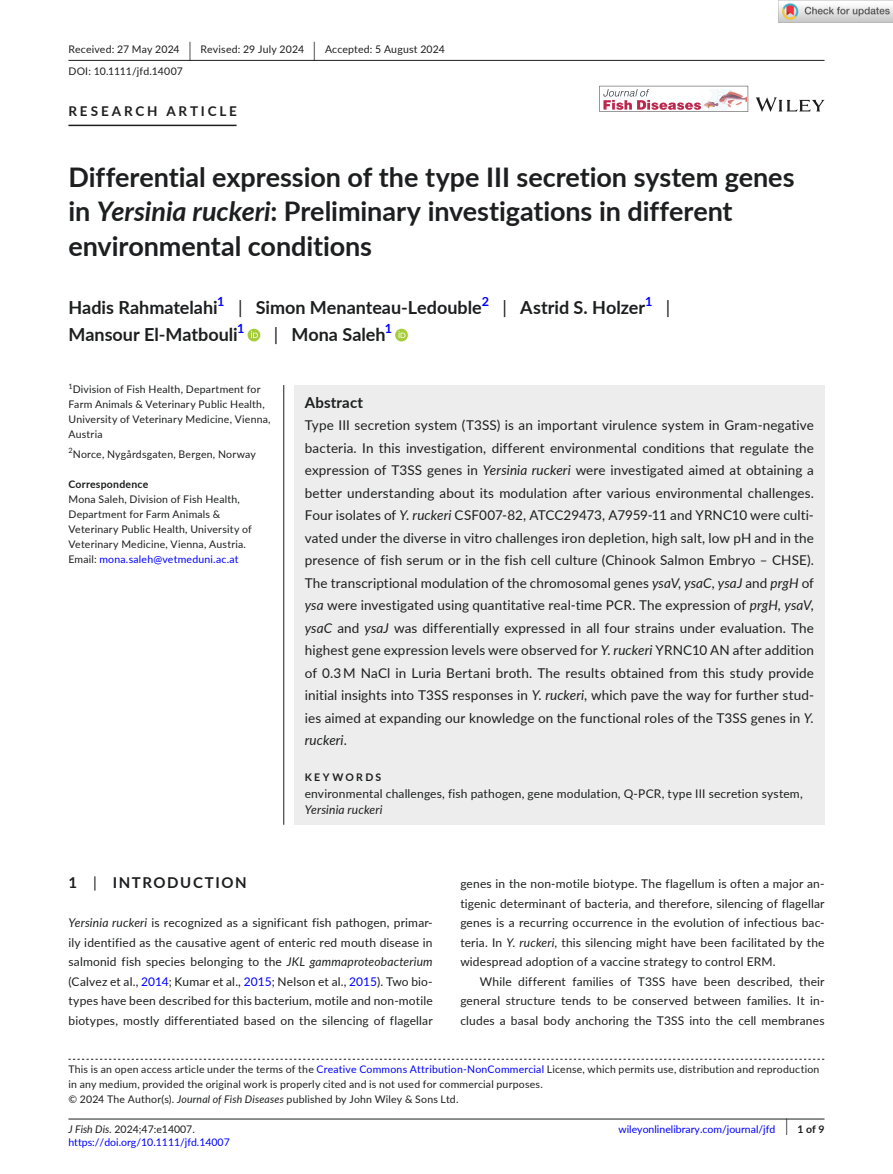
<style>
.page{position:relative;width:893px;height:1174px;background:#fff}
.page>*{position:absolute;margin:0;border:0;box-sizing:border-box;transform-origin:0 0}
.t1{font:700 27px/34.5px "Lato";letter-spacing:-.005em;color:#1d1e1f}
.t2{font:700 18px "Lato";color:#1d1e1f}
.t3{font:18px "Lato Regular 2";color:#1d1e1f}
.t4{font:700 15px "Lato";letter-spacing:.1em;color:#1d1e1f}
.t5{font:700 15px "Lato";letter-spacing:.015em;color:#1d1e1f}
.t6{font:13.5px/22.5px "Lato Regular 2";letter-spacing:.01em;color:#1d1e1f;text-align:justify}
.t7{font:13.5px "Lato";letter-spacing:.01em;color:#1d1e1f}
.t8{font:700 13.5px "Lato";letter-spacing:.21em;color:#1d1e1f}
.t9{font:italic 13.5px "Lato";letter-spacing:.01em;color:#1d1e1f}
.t10{font:12.6px "Lato Bold 2";color:#00f}
.t11{font:12px/19.5px "Lato Regular 2";letter-spacing:.015em;color:#1d1e1f;text-align:justify}
.t12{font:12px "Lato";letter-spacing:.015em;color:#1d1e1f}
.t13{font:italic 12px "Lato";letter-spacing:.015em;color:#1d1e1f}
.t14{font:10.5px/15px "Lato Regular 2";letter-spacing:.02em;color:#1d1e1f}
.t15{font:10.5px/15px "Lato";letter-spacing:.02em;color:#1d1e1f}
.t16{font:10.5px "Lato Regular 2";color:#00f}
.t17{font:10.5px "Lato Regular 2";letter-spacing:.02em;color:#00f}
.t18{font:10.5px "Lato Regular 2";color:#1d1e1f}
.t19{font:700 10.5px "Lato";letter-spacing:.02em;color:#1d1e1f}
.t20{font:700 10.5px "Lato";letter-spacing:.22em;color:#1d1e1f}
.t21{font:10.5px "Lato Bold 2";color:#1d1e1f}
.t22{font:7.35px "Lato Regular 2";color:#1d1e1f}
.s1{font-family:"Lato Regular 2";font-size:19.65px}
.s2{font-style:italic}
.s3{font-family:"Lato Regular 2";font-weight:400}
.s4{color:#1d1e1f}
.s5{font-family:"Lato";font-style:italic}
.s6{font-family:"Lato Regular 2"}
.s7{font-family:"Lato"}
.s8{font-family:"Lato Regular 2";font-style:normal}
.s9{color:#00f}
.s10{font-family:"Lato";color:#00f}
.s11{font-family:"Lato Regular 2";font-size:17.4px}
</style>
<div class="page">
<hr style="left:68px;top:1118px;width:756px;height:1px;background:#1d1e1f">
<svg style="left:756px;top:97px;width:68px;height:15px"></svg>
<svg style="left:599px;top:86px;width:149px;height:26px"></svg>
<hr style="left:68px;top:60px;width:756px;height:1px;background:#1d1e1f">
<hr style="left:68px;top:125px;width:169px;height:1px;background:#1d1e1f">
<div style="left:248px;top:329px;width:12px;height:12px;background:#a5cd39;border-radius:50%"></div>
<svg style="left:251px;top:331px;width:7px;height:7px"></svg>
<svg style="left:395px;top:329px;width:13px;height:12px"></svg>
<svg style="left:399px;top:331px;width:6px;height:7px"></svg>
<svg style="left:68px;top:1058px;width:756px;height:1px"></svg>
<div style="left:294px;top:385px;width:530px;height:439px;background:#ededed"></div>
<hr style="left:283px;top:385px;width:1px;height:439px;background:#1d1e1f">
<img style="left:779px;top:0;width:114px;height:23px">
<p class="t15" style="left:68px;top:42px;width:378px">Received: 27 May 2024 <span class="s1">|</span> Revised: 29 July 2024 <span class="s1">|</span> Accepted: 5 August 2024</p>
<p class="t14" style="left:68px;top:63px;width:116px">DOI: 10.1111/jfd.14007</p>
<p class="t8" style="left:68px;top:101px;width:170px">RESEARCH ARTICLE</p>
<h1 class="t1" style="left:68px;top:159px;width:728px">Differential expression of the type III secretion system genes in <span class="s2">Yersinia ruckeri</span>: Preliminary investigations in different environmental conditions</h1>
<h2 class="t2" style="left:68px;top:295px;width:151px">Hadis Rahmatelahi</h2>
<p class="t10" style="left:217px;top:292px;width:9px">1</p>
<h2 class="t2" style="left:238px;top:295px;width:245px"><span class="s3">|</span> Simon Menanteau-Ledouble</h2>
<p class="t10" style="left:482px;top:292px;width:9px">2</p>
<h2 class="t2" style="left:503px;top:295px;width:144px"><span class="s3">|</span> Astrid S. Holzer</h2>
<p class="t10" style="left:645px;top:292px;width:9px">1</p>
<h2 class="t3" style="left:666px;top:295px;width:6px">|</h2>
<h2 class="t2" style="left:68px;top:322px;width:171px">Mansour El-Matbouli</h2>
<p class="t10" style="left:237px;top:319px;width:9px">1</p>
<h2 class="t2" style="left:274px;top:322px;width:113px"><span class="s3">|</span> Mona Saleh</h2>
<p class="t10" style="left:385px;top:319px;width:9px">1</p>
<p class="t22" style="left:68px;top:381px;width:6px">1</p>
<p class="t14" style="left:73px;top:382px;width:189px">Division of Fish Health, Department for</p>
<p class="t15" style="left:68px;top:397px;width:204px">Farm Animals &amp; Veterinary Public Health,<br>University of Veterinary Medicine, Vienna,<br>Austria</p>
<p class="t14" style="left:68px;top:446px;width:189px"><sup>2</sup>Norce, Nygårdsgaten, Bergen, Norway</p>
<p class="t19" style="left:68px;top:476px;width:81px">Correspondence</p>
<p class="t14" style="left:68px;top:491px;width:173px">Mona Saleh, Division of Fish Health,</p>
<p class="t15" style="left:68px;top:506px;width:185px">Department for Farm Animals &amp;<br>Veterinary Public Health, University of<br>Veterinary Medicine, Vienna, Austria.</p>
<p class="t17" style="left:68px;top:551px;width:172px"><span class="s4">Email:</span> mona.saleh@vetmeduni.ac.at</p>
<p class="t5" style="left:305px;top:391px;width:60px">Abstract</p>
<p class="t6" style="left:305px;top:413px;width:511px">Type III secretion system (T3SS) is an important virulence system in Gram-negative bacteria. In this investigation, different environmental conditions that regulate the expression of T3SS genes in <span class="s5">Yersinia ruckeri</span> were investigated aimed at obtaining a better understanding about its modulation after various environmental challenges.</p>
<p class="t7" style="left:305px;top:505px;width:511px"><span class="s6">Four isolates of</span> <span class="s2">Y. ruckeri</span> CSF007-82, ATCC29473, A7959-11 and YRNC10 were culti<span class="s6">-</span></p>
<p class="t6" style="left:305px;top:526px;width:511px">vated under the diverse in vitro challenges iron depletion, high salt, low pH and in the presence of fish serum or in the fish cell culture (Chinook Salmon Embryo – CHSE).<br>The transcriptional modulation of the chromosomal genes <span class="s5">ysaV, ysaC, ysaJ</span> and <span class="s5">prgH</span> of</p>
<p class="t7" style="left:305px;top:595px;width:511px"><span class="s2">ysa</span> were investigated using quantitative real-time PCR. The expression of <span class="s2">prgH, ysaV,</span></p>
<p class="t6" style="left:305px;top:616px;width:511px"><span class="s5">ysaC</span> and <span class="s5">ysaJ</span> was differentially expressed in all four strains under evaluation. The highest gene expression levels were observed for <span class="s5">Y. ruckeri</span> <span class="s7">YRNC10 AN after addition</span></p>
<p class="t7" style="left:305px;top:663px;width:511px">of 0.3 M NaCl in Luria Bertani broth. The results obtained from this study provide</p>
<p class="t6" style="left:305px;top:683px;width:511px">initial insights into T3SS responses in <span class="s5">Y. ruckeri</span>, which pave the way for further stud&shy;ies aimed at expanding our knowledge on the functional roles of the T3SS genes in <span class="s5">Y.</span></p>
<p class="t9" style="left:305px;top:730px;width:44px">ruckeri<span class="s8">.</span></p>
<p class="t20" style="left:305px;top:769px;width:78px">KEYWORDS</p>
<p class="t12" style="left:305px;top:784px;width:499px">environmental challenges, fish pathogen, gene modulation, Q-PCR, type III secretion system,</p>
<p class="t13" style="left:305px;top:801px;width:79px">Yersinia ruckeri</p>
<p class="t4" style="left:68px;top:872px;width:180px">1 <span class="s3">|</span> INTRODUCTION</p>
<p class="t11" style="left:68px;top:912px;width:366px"><span class="s5">Yersinia ruckeri</span> is recognized as a significant fish pathogen, primar&shy;ily identified as the causative agent of enteric red mouth disease in salmonid fish species belonging to the <span class="s5">JKL gammaproteobacterium </span>(Calvez et al., <span class="s9">2014</span>; Kumar et al., <span class="s9">2015</span>; Nelson et al., <span class="s9">2015</span>). Two bio&shy;types have been described for this bacterium, motile and non-motile biotypes, mostly differentiated based on the silencing of flagellar</p>
<p class="t11" style="left:460px;top:873px;width:366px">genes in the non-motile biotype. The flagellum is often a major an&shy;tigenic determinant of bacteria, and therefore, silencing of flagellar genes is a recurring occurrence in the evolution of infectious bac&shy;teria. In <span class="s5">Y. ruckeri</span>, this silencing might have been facilitated by the widespread adoption of a vaccine strategy to control ERM.</p>
<p class="t11" style="left:460px;top:971px;width:366px;text-indent:20px">While different families of T3SS have been described, their general structure tends to be conserved between families. It in&shy;cludes a basal body anchoring the T3SS into the cell membranes</p>
<p class="t14" style="left:68px;top:1061px;width:752px">This is an open access article under the terms of the <span class="s10">Creative Commons Attribution-NonCommercial</span> License, which permits use, distribution and reproduction in any medium, provided the original work is properly cited and is not used for commercial purposes.</p>
<p class="t15" style="left:68px;top:1091px;width:392px">© 2024 The Author(s). <span class="s2">Journal of Fish Diseases</span> published by John Wiley &amp; Sons Ltd.</p>
<p class="t18" style="left:68px;top:1121px;width:128px"><span class="s5">J Fish Dis.</span> 2024;47:e14007.</p>
<p class="t21" style="left:786px;top:1121px;width:40px"><span class="s11">|</span> 1 of 9</p>
<p class="t16" style="left:68px;top:1135px;width:163px">https://doi.org/10.1111/jfd.14007</p>
<p class="t16" style="left:618px;top:1121px;width:158px">wileyonlinelibrary.com/journal/jfd</p>
</div>
